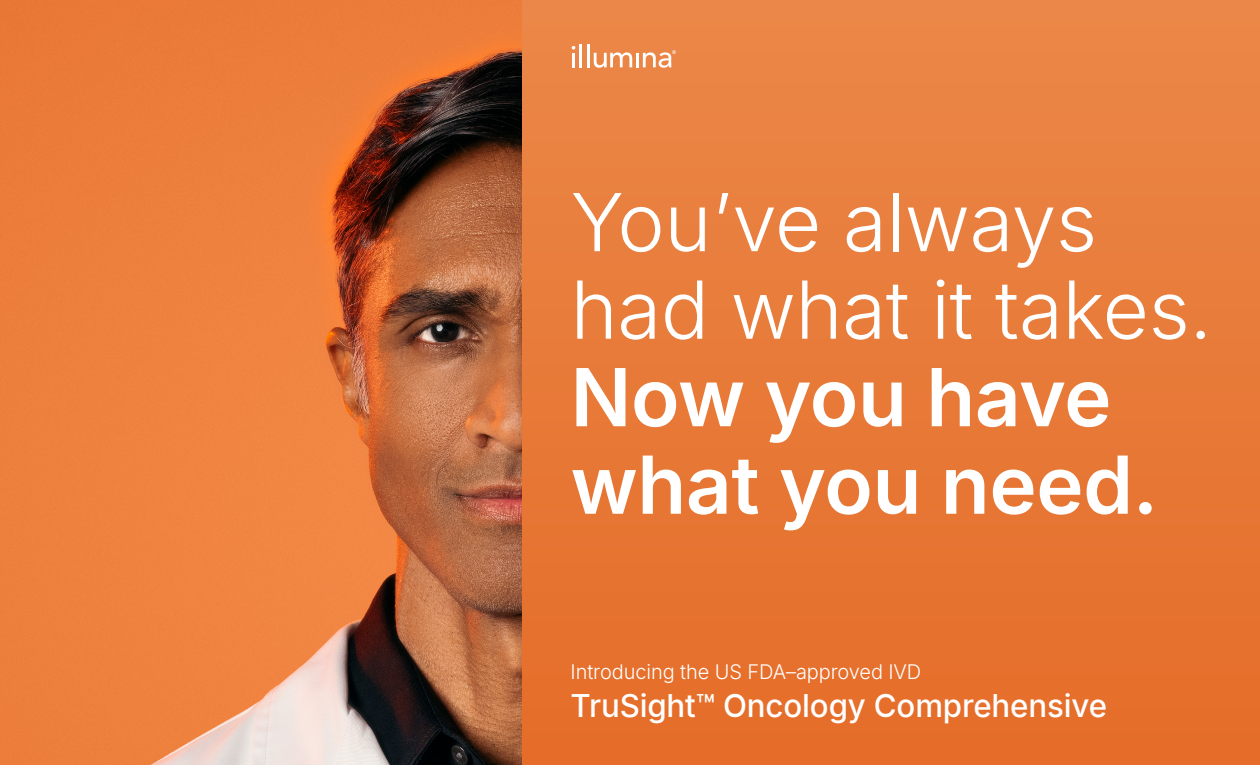
<style>
.page{position:relative;width:1260px;height:765px;background:#fff}
.page>*{position:absolute;margin:0;border:0;box-sizing:border-box;transform-origin:0 0}
.t1{font:300 80px/87.5px "Inter";letter-spacing:-.005em;color:#fff}
.t2{font:600 80px/87.5px "Inter";letter-spacing:-.005em;color:#fff}
.t3{font:500 31.25px "Inter";letter-spacing:-.005em;color:#fff}
.t4{font:300 20px "Inter";letter-spacing:-.005em;color:#fff}
</style>
<div class="page">
<div style="left:0;top:0;width:1260px;height:765px;background:linear-gradient(to bottom,#eb8748,#e56c28)"></div>
<img style="left:0;top:0;width:522px;height:765px">
<hr style="left:572px;top:53px;width:3px;height:14px;background:#fff">
<hr style="left:580px;top:44px;width:2px;height:23px;background:#fff">
<hr style="left:587px;top:44px;width:3px;height:23px;background:#fff">
<svg style="left:594px;top:52px;width:38px;height:17px"></svg>
<hr style="left:636px;top:53px;width:3px;height:14px;background:#fff">
<svg style="left:572px;top:46px;width:3px;height:4px"></svg>
<svg style="left:643px;top:50px;width:33px;height:18px"></svg>
<h1 class="t1" style="left:571px;top:176px;width:643px">You’ve always had what it takes.</h1>
<h1 class="t2" style="left:571px;top:351px;width:589px">Now you have what you need.</h1>
<p class="t4" style="left:571px;top:657px;width:352px">Introducing the US FDA–approved IVD</p>
<h2 class="t3" style="left:571px;top:682px;width:538px">TruSight™ Oncology Comprehensive</h2>
</div>
